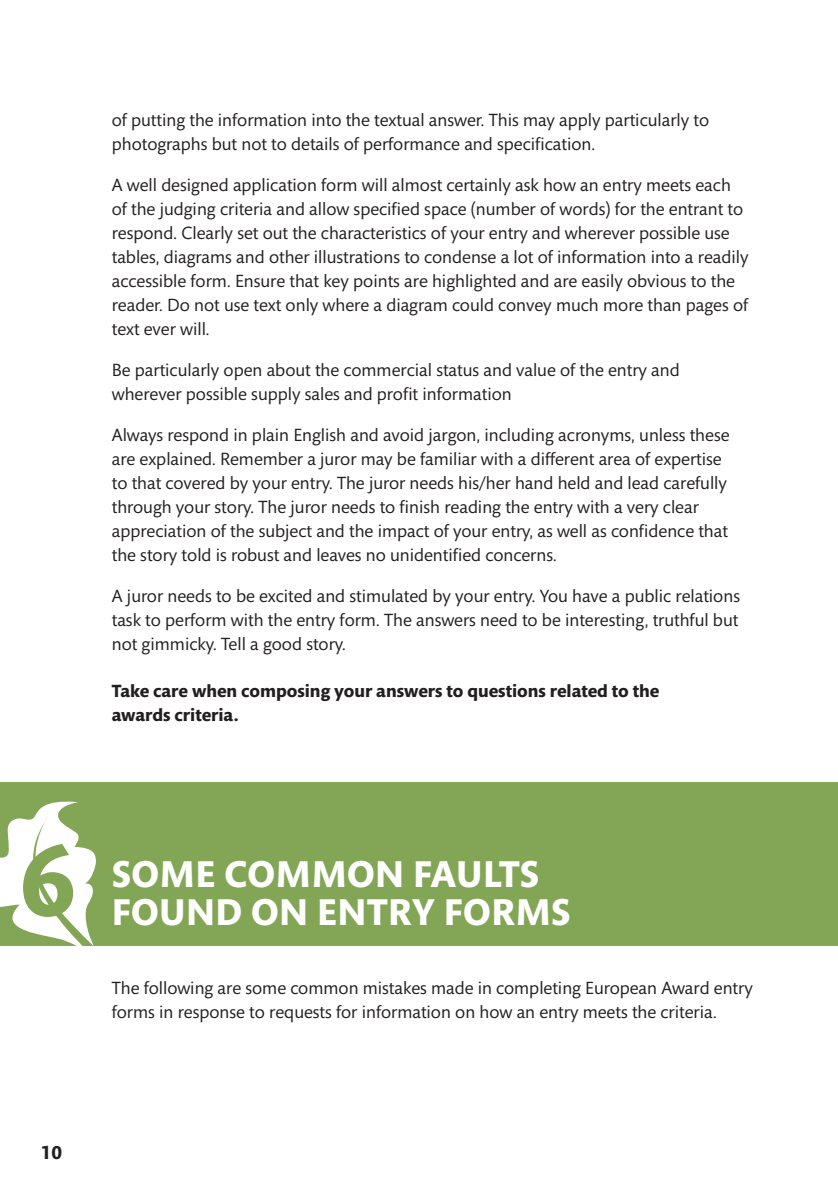
<style>
.page{position:relative;width:838px;height:1190px;background:#fff}
.page>*{position:absolute;margin:0;border:0;box-sizing:border-box;transform-origin:0 0}
.t1{font:700 102.2px "Mundo Sans";color:#83a656}
.t2{font:700 38px/38px "Mundo Sans";letter-spacing:.01em;color:#fff}
.t3{font:700 19px "Mundo Sans";color:#231f20}
.t4{font:18px/24px "Mundo Sans";color:#231f20}
.t5{font:700 18px/24px "Mundo Sans";color:#231f20}
</style>
<div class="page">
<div style="left:0;top:782px;width:837px;height:164px;background:#83a656"></div>
<svg style="left:0;top:801px;width:96px;height:145px"></svg>
<p class="t4" style="left:112px;top:108px;width:599px">of putting the information into the textual answer. This may apply particularly to photographs but not to details of performance and specification.</p>
<p class="t4" style="left:112px;top:173px;width:638px">A well designed application form will almost certainly ask how an entry meets each of the judging criteria and allow specified space (number of words) for the entrant to respond. Clearly set out the characteristics of your entry and wherever possible use tables, diagrams and other illustrations to condense a lot of information into a readily accessible form. Ensure that key points are highlighted and are easily obvious to the reader. Do not use text only where a diagram could convey much more than pages of text ever will.</p>
<p class="t4" style="left:112px;top:358px;width:569px">Be particularly open about the commercial status and value of the entry and wherever possible supply sales and profit information</p>
<p class="t4" style="left:112px;top:423px;width:619px">Always respond in plain English and avoid jargon, including acronyms, unless these are explained. Remember a juror may be familiar with a different area of expertise to that covered by your entry. The juror needs his/her hand held and lead carefully through your story. The juror needs to finish reading the entry with a very clear appreciation of the subject and the impact of your entry, as well as confidence that the story told is robust and leaves no unidentified concerns.</p>
<p class="t4" style="left:112px;top:584px;width:629px;text-align:justify">A juror needs to be excited and stimulated by your entry. You have a public relations task to perform with the entry form. The answers need to be interesting, truthful but not gimmicky. Tell a good story.</p>
<p class="t5" style="left:112px;top:679px;width:549px">Take care when composing your answers to questions related to the awards criteria.</p>
<h1 class="t1" style="left:19px;top:825px;width:59px">6</h1>
<h2 class="t2" style="left:112px;top:856px;width:431px">SOME COMMON FAULTS<br>FOUND ON ENTRY FORMS</h2>
<p class="t4" style="left:112px;top:976px;width:642px">The following are some common mistakes made in completing European Award entry forms in response to requests for information on how an entry meets the criteria.</p>
<p class="t3" style="left:41px;top:1141px;width:23px">10</p>
</div>
